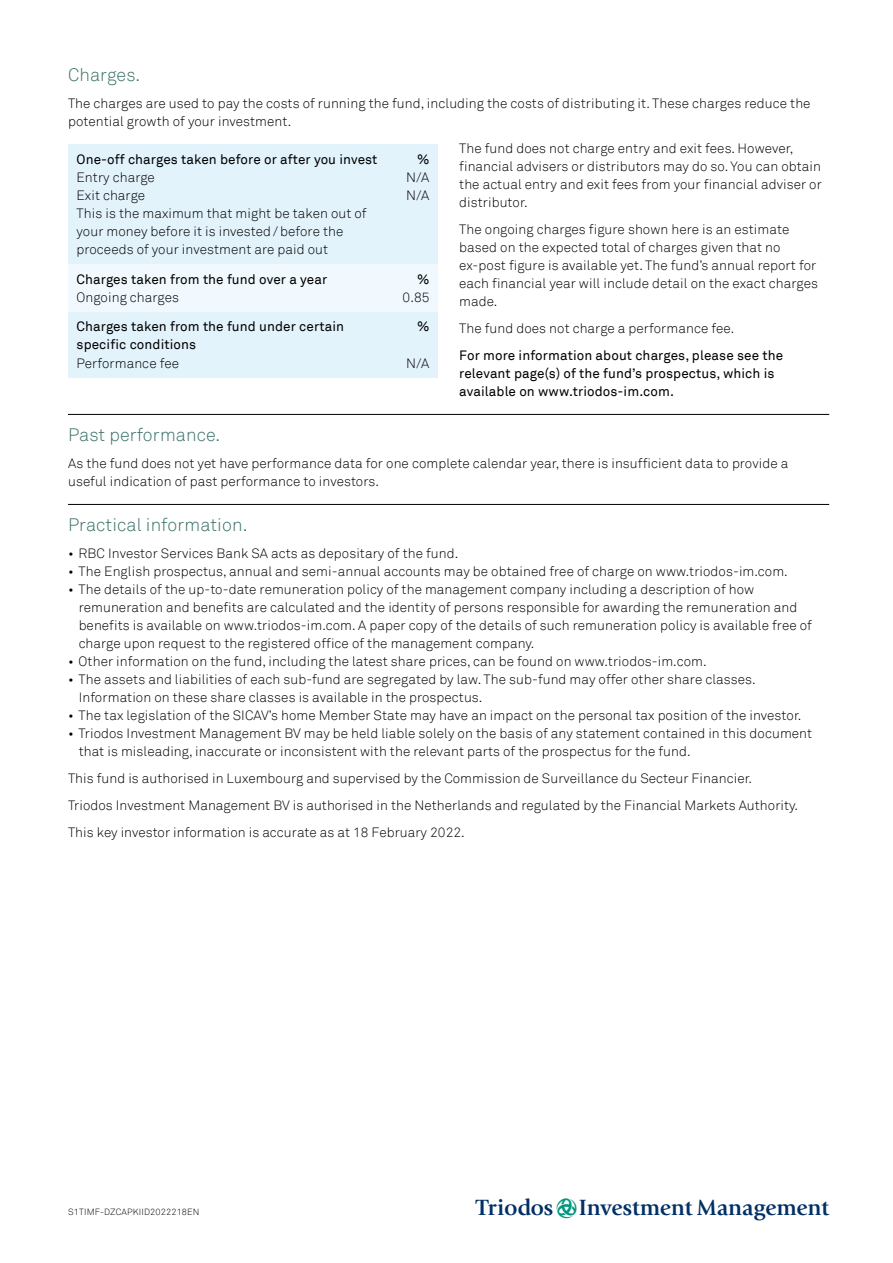
<style>
.page{position:relative;width:893px;height:1263px;background:#fff}
.page>*{position:absolute;margin:0;border:0;box-sizing:border-box;transform-origin:0 0}
.t1{font:23.1px "Triodos B";color:#003066}
.KIID_TK-1{font:300 18px "Akkurat";letter-spacing:.005em;color:#3b7268}
.KIID_opsomming{font:300 13.5px/18px "Akkurat";letter-spacing:.005em;color:#000}
.KIID_body{font:300 13.5px/18px "Akkurat";letter-spacing:.005em;color:#000}
.KIID_tabel_kop{font:13.5px/18px "Akkurat";letter-spacing:.005em;color:#000}
.KIID_tabel_body_lijn{font:300 13.5px/18px "Akkurat";letter-spacing:.005em;color:#000}
.KIID_body_vet{font:13.5px/18px "Akkurat";letter-spacing:.005em;color:#000}
.KIID_tabel_body{font:300 13.5px "Akkurat";letter-spacing:.005em;color:#000}
.KIID_body-2{font:300 9px "Akkurat";letter-spacing:.02em;color:#000}
.s1{color:#00967f}
</style>
<div class="page">
<div style="left:68px;top:144px;width:370px;height:234px;background:#e2f3fc"></div>
<div style="left:68px;top:264px;width:370px;height:48px;background:#f1f9fe"></div>
<hr style="left:68px;top:504px;width:761px;height:1px;background:#000">
<hr style="left:68px;top:414px;width:761px;height:1px;background:#000">
<p class="KIID_TK-1" style="left:68px;top:64px;width:74px">Charges.</p>
<p class="KIID_body" style="left:68px;top:95px;width:744px">The charges are used to pay the costs of running the fund, including the costs of distributing it. These charges reduce the potential growth of your investment.</p>
<p class="KIID_body" style="left:459px;top:140px;width:364px">The fund does not charge entry and exit fees. However, financial advisers or distributors may do so. You can obtain the actual entry and exit fees from your financial adviser or distributor.</p>
<p class="KIID_body" style="left:459px;top:221px;width:360px">The ongoing charges figure shown here is an estimate based on the expected total of charges given that no ex-post figure is available yet. The fund’s annual report for each financial year will include detail on the exact charges made.</p>
<p class="KIID_body" style="left:459px;top:320px;width:277px">The fund does not charge a performance fee.</p>
<p class="KIID_body_vet" style="left:459px;top:347px;width:325px">For more information about charges, please see the relevant page(s) of the fund’s prospectus, which is available on www.triodos-im.com.</p>
<p class="KIID_tabel_kop" style="left:77px;top:150px;width:302px">One-off charges taken before or after you invest</p>
<p class="KIID_tabel_kop" style="left:417px;top:150px;width:14px">%</p>
<p class="KIID_tabel_body" style="left:77px;top:169px;width:80px">Entry charge</p>
<p class="KIID_tabel_body" style="left:406px;top:169px;width:25px">N/A</p>
<p class="KIID_tabel_body" style="left:77px;top:187px;width:70px">Exit charge</p>
<p class="KIID_tabel_body" style="left:406px;top:187px;width:25px">N/A</p>
<p class="KIID_tabel_body_lijn" style="left:77px;top:205px;width:292px">This is the maximum that might be taken out of your money before it is invested/before the proceeds of your investment are paid out</p>
<p class="KIID_tabel_kop" style="left:77px;top:270px;width:252px">Charges taken from the fund over a year</p>
<p class="KIID_tabel_kop" style="left:417px;top:270px;width:14px">%</p>
<p class="KIID_tabel_body_lijn" style="left:77px;top:288px;width:104px">Ongoing charges</p>
<p class="KIID_tabel_body_lijn" style="left:403px;top:288px;width:28px">0.85</p>
<p class="KIID_tabel_kop" style="left:77px;top:318px;width:269px">Charges taken from the fund under certain specific conditions</p>
<p class="KIID_tabel_kop" style="left:417px;top:318px;width:14px">%</p>
<p class="KIID_tabel_body" style="left:77px;top:355px;width:104px">Performance fee</p>
<p class="KIID_tabel_body" style="left:406px;top:355px;width:25px">N/A</p>
<p class="KIID_TK-1" style="left:68px;top:424px;width:154px">Past performance.</p>
<p class="KIID_body" style="left:68px;top:455px;width:722px">As the fund does not yet have performance data for one complete calendar year, there is insufficient data to provide a useful indication of past performance to investors.</p>
<p class="KIID_TK-1" style="left:68px;top:514px;width:181px">Practical information.</p>
<p class="KIID_opsomming" style="left:68px;top:545px;width:392px">• RBC Investor Services Bank SA acts as depositary of the fund.</p>
<p class="KIID_opsomming" style="left:68px;top:563px;width:721px">• The English prospectus, annual and semi-annual accounts may be obtained free of charge on www.triodos-im.com.</p>
<p class="KIID_opsomming" style="left:79px;top:581px;width:735px;text-indent:-11px">• The details of the up-to-date remuneration policy of the management company including a description of how remuneration and benefits are calculated and the identity of persons responsible for awarding the remuneration and benefits is available on www.triodos-im.com. A paper copy of the details of such remuneration policy is available free of charge upon request to the registered office of the management company.</p>
<p class="KIID_opsomming" style="left:68px;top:653px;width:640px">• Other information on the fund, including the latest share prices, can be found on www.triodos-im.com.</p>
<p class="KIID_opsomming" style="left:79px;top:671px;width:679px;text-indent:-11px">• The assets and liabilities of each sub-fund are segregated by law. The sub-fund may offer other share classes.<br>Information on these share classes is available in the prospectus.</p>
<p class="KIID_opsomming" style="left:68px;top:707px;width:735px">• The tax legislation of the SICAV’s home Member State may have an impact on the personal tax position of the investor.</p>
<p class="KIID_opsomming" style="left:79px;top:725px;width:735px;text-indent:-11px">• Triodos Investment Management BV may be held liable solely on the basis of any statement contained in this document that is misleading, inaccurate or inconsistent with the relevant parts of the prospectus for the fund.</p>
<p class="KIID_body" style="left:68px;top:770px;width:686px">This fund is authorised in Luxembourg and supervised by the Commission de Surveillance du Secteur Financier.</p>
<p class="KIID_body" style="left:68px;top:797px;width:732px">Triodos Investment Management BV is authorised in the Netherlands and regulated by the Financial Markets Authority.</p>
<p class="KIID_body" style="left:68px;top:824px;width:398px">This key investor information is accurate as at 18 February 2022.</p>
<p class="KIID_body-2" style="left:68px;top:1207px;width:133px">S1TIMF-DZCAPKIID2022218EN</p>
<p class="t1" style="left:476px;top:1198px;width:355px">T<span class="s1">L</span>IM</p>
</div>
